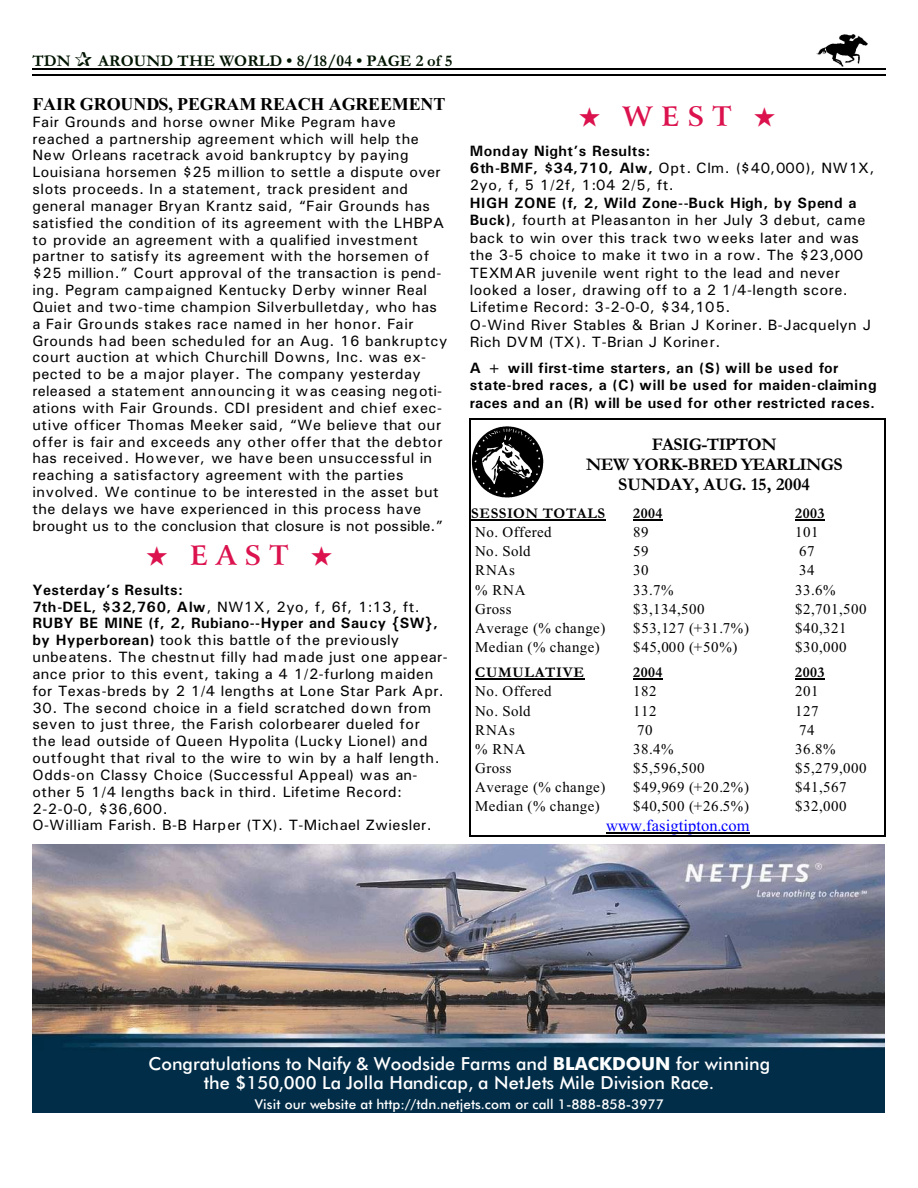
<style>
.page{position:relative;width:918px;height:1188px;background:#fff}
.page>*{position:absolute;margin:0;border:0;box-sizing:border-box;transform-origin:0 0}
.t1{font:700 27px "Arrus BT";letter-spacing:.295em;color:#db124d}
.t2{font:18px/19px "Futura Md BT";letter-spacing:.005em;color:#fff;text-align:center}
.t3{font:700 18px/20.1px "Garamond";letter-spacing:-.025em;color:#000;text-align:center}
.t4{font:700 18px "Times New Roman";letter-spacing:-.01em;color:#000}
.t5{font:700 16.5px "Garamond";letter-spacing:.005em;color:#001400}
.t6{font:16.5px "Times New Roman";letter-spacing:.005em;color:#00f}
.t7{font:15px/16.8px "Univers";letter-spacing:.03em;color:#000}
.t8{font:15px "Times New Roman";letter-spacing:.03em;color:#000}
.t9{font:700 15px/17.2px "Univers";letter-spacing:.04em;color:#000}
.t10{font:700 15px "Garamond";letter-spacing:.04em;color:#000}
.t11{font:13.5px "Futura Md BT";color:#fff}
.s1{font-weight:700}
</style>
<div class="page">
<img style="left:817px;top:35px;width:51px;height:31px">
<hr style="left:32px;top:68px;width:853px;height:1px;background:#000">
<hr style="left:32px;top:75px;width:853px;height:1px;background:#000">
<img style="left:32px;top:844px;width:852px;height:269px">
<img style="left:471px;top:427px;width:72px;height:70px">
<hr style="left:471px;top:519px;width:135px;height:1px;background:#000">
<hr style="left:633px;top:519px;width:30px;height:1px;background:#000">
<hr style="left:795px;top:519px;width:30px;height:1px;background:#000">
<hr style="left:475px;top:678px;width:109px;height:2px;background:#000">
<hr style="left:633px;top:678px;width:30px;height:2px;background:#000">
<hr style="left:795px;top:678px;width:30px;height:2px;background:#000">
<hr style="left:606px;top:833px;width:143px;height:1px;background:#000">
<hr style="left:470px;top:418px;width:1px;height:418px;background:#000">
<hr style="left:884px;top:418px;width:1px;height:418px;background:#000">
<hr style="left:470px;top:418px;width:415px;height:1px;background:#000">
<hr style="left:470px;top:835px;width:415px;height:1px;background:#000">
<p class="t5" style="left:32px;top:55px;width:40px">TDN</p>
<p class="t5" style="left:98px;top:55px;width:356px">AROUND THE WORLD • 8/18/04 • PAGE 2 of 5</p>
<p class="t4" style="left:32px;top:98px;width:415px">FAIR GROUNDS, PEGRAM REACH AGREEMENT</p>
<p class="t7" style="left:32px;top:114px;width:416px">Fair Grounds and horse owner Mike Pegram have reached a partnership agreement which will help the New Orleans racetrack avoid bankruptcy by paying Louisiana horsemen $25 million to settle a dispute over slots proceeds. In a statement, track president and general manager Bryan Krantz said, “Fair Grounds has satisfied the condition of its agreement with the LHBPA to provide an agreement with a qualified investment partner to satisfy its agreement with the horsemen of $25 million.” Court approval of the transaction is pend&shy;ing. Pegram campaigned Kentucky Derby winner Real Quiet and two-time champion Silverbulletday, who has a Fair Grounds stakes race named in her honor. Fair Grounds had been scheduled for an Aug. 16 bankruptcy court auction at which Churchill Downs, Inc. was ex&shy;pected to be a major player. The company yesterday released a statement announcing it was ceasing negoti&shy;ations with Fair Grounds. CDI president and chief exec&shy;utive officer Thomas Meeker said, “We believe that our offer is fair and exceeds any other offer that the debtor has received. However, we have been unsuccessful in reaching a satisfactory agreement with the parties involved. We continue to be interested in the asset but the delays we have experienced in this process have brought us to the conclusion that closure is not possible.”</p>
<h1 class="t1" style="left:146px;top:545px;width:188px">★ EAST ★</h1>
<p class="t7" style="left:32px;top:582px;width:417px"><span class="s1">Yesterday’s Results:<br>7th-DEL, $32,760, Alw</span>, NW1X, 2yo, f, 6f, 1:13, ft.<br><span class="s1">RUBY BE MINE (f, 2, Rubiano--Hyper and Saucy {SW}, by Hyperborean)</span> took this battle of the previously unbeatens. The chestnut filly had made just one appear&shy;ance prior to this event, taking a 4 1/2-furlong maiden for Texas-breds by 2 1/4 lengths at Lone Star Park Apr.</p>
<p class="t7" style="left:32px;top:700px;width:409px">30. The second choice in a field scratched down from seven to just three, the Farish colorbearer dueled for the lead outside of Queen Hypolita (Lucky Lionel) and outfought that rival to the wire to win by a half length.<br>Odds-on Classy Choice (Successful Appeal) was an&shy;other 5 1/4 lengths back in third. Lifetime Record:<br>2-2-0-0, $36,600.<br>O-William Farish. B-B Harper (TX). T-Michael Zwiesler.</p>
<h1 class="t1" style="left:579px;top:106px;width:198px">★ WEST ★</h1>
<p class="t7" style="left:470px;top:143px;width:406px;line-height:17.4px"><span class="s1">Monday Night’s Results:<br>6th-BMF, $34,710, Alw,</span> Opt. Clm. ($40,000), NW1X,<br>2yo, f, 5 1/2f, 1:04 2/5, ft.</p>
<p class="t7" style="left:470px;top:195px;width:403px;line-height:17.4px"><span class="s1">HIGH ZONE (f, 2, Wild Zone--Buck High, by Spend a Buck)</span>, fourth at Pleasanton in her July 3 debut, came back to win over this track two weeks later and was the 3-5 choice to make it two in a row. The $23,000<br>TEXMAR juvenile went right to the lead and never looked a loser, drawing off to a 2 1/4-length score.<br>Lifetime Record: 3-2-0-0, $34,105.<br>O-Wind River Stables &amp; Brian J Koriner. B-Jacquelyn J Rich DVM (TX). T-Brian J Koriner.</p>
<p class="t9" style="left:470px;top:361px;width:408px">A + will first-time starters, an (S) will be used for state-bred races, a (C) will be used for maiden-claiming races and an (R) will be used for other restricted races.</p>
<p class="t3" style="left:586px;top:436px;width:258px">FASIG-TIPTON<br>NEW YORK-BRED YEARLINGS<br>SUNDAY, AUG. 15, 2004</p>
<p class="t10" style="left:471px;top:508px;width:135px">SESSION TOTALS</p>
<p class="t10" style="left:633px;top:508px;width:31px">2004</p>
<p class="t10" style="left:795px;top:508px;width:31px">2003</p>
<p class="t8" style="left:475px;top:527px;width:78px">No. Offered</p>
<p class="t8" style="left:633px;top:527px;width:17px">89</p>
<p class="t8" style="left:795px;top:527px;width:25px">101</p>
<p class="t8" style="left:475px;top:546px;width:57px">No. Sold</p>
<p class="t8" style="left:633px;top:546px;width:17px">59</p>
<p class="t8" style="left:799px;top:546px;width:17px">67</p>
<p class="t8" style="left:475px;top:565px;width:41px">RNAs</p>
<p class="t8" style="left:633px;top:565px;width:17px">30</p>
<p class="t8" style="left:799px;top:565px;width:17px">34</p>
<p class="t8" style="left:475px;top:584px;width:52px">% RNA</p>
<p class="t8" style="left:633px;top:584px;width:42px">33.7%</p>
<p class="t8" style="left:795px;top:584px;width:42px">33.6%</p>
<p class="t8" style="left:475px;top:603px;width:38px">Gross</p>
<p class="t8" style="left:633px;top:603px;width:73px">$3,134,500</p>
<p class="t8" style="left:795px;top:603px;width:73px">$2,701,500</p>
<p class="t8" style="left:475px;top:622px;width:132px">Average (% change)</p>
<p class="t8" style="left:633px;top:622px;width:117px">$53,127 (+31.7%)</p>
<p class="t8" style="left:795px;top:622px;width:53px">$40,321</p>
<p class="t8" style="left:475px;top:642px;width:126px">Median (% change)</p>
<p class="t8" style="left:633px;top:642px;width:106px">$45,000 (+50%)</p>
<p class="t8" style="left:795px;top:642px;width:53px">$30,000</p>
<p class="t10" style="left:475px;top:667px;width:111px">CUMULATIVE</p>
<p class="t10" style="left:633px;top:667px;width:31px">2004</p>
<p class="t10" style="left:795px;top:667px;width:31px">2003</p>
<p class="t8" style="left:475px;top:686px;width:78px">No. Offered</p>
<p class="t8" style="left:633px;top:686px;width:25px">182</p>
<p class="t8" style="left:795px;top:686px;width:25px">201</p>
<p class="t8" style="left:475px;top:705px;width:57px">No. Sold</p>
<p class="t8" style="left:633px;top:705px;width:25px">112</p>
<p class="t8" style="left:795px;top:705px;width:25px">127</p>
<p class="t8" style="left:475px;top:724px;width:41px">RNAs</p>
<p class="t8" style="left:637px;top:724px;width:17px">70</p>
<p class="t8" style="left:799px;top:724px;width:17px">74</p>
<p class="t8" style="left:475px;top:743px;width:52px">% RNA</p>
<p class="t8" style="left:633px;top:743px;width:42px">38.4%</p>
<p class="t8" style="left:795px;top:743px;width:42px">36.8%</p>
<p class="t8" style="left:475px;top:763px;width:38px">Gross</p>
<p class="t8" style="left:633px;top:763px;width:73px">$5,596,500</p>
<p class="t8" style="left:795px;top:763px;width:73px">$5,279,000</p>
<p class="t8" style="left:475px;top:782px;width:132px">Average (% change)</p>
<p class="t8" style="left:633px;top:782px;width:117px">$49,969 (+20.2%)</p>
<p class="t8" style="left:795px;top:782px;width:53px">$41,567</p>
<p class="t8" style="left:475px;top:801px;width:126px">Median (% change)</p>
<p class="t8" style="left:633px;top:801px;width:117px">$40,500 (+26.5%)</p>
<p class="t8" style="left:795px;top:801px;width:53px">$32,000</p>
<p class="t6" style="left:606px;top:820px;width:145px">www.fasigtipton.com</p>
<p class="t2" style="left:148px;top:1056px;width:623px">Congratulations to Naify &amp; Woodside Farms and <span class="s1">BLACKDOUN</span> for winning the $150,000 La Jolla Handicap, a NetJets Mile Division Race.</p>
<p class="t11" style="left:255px;top:1099px;width:411px">Visit our website at http://tdn.netjets.com or call 1-888-858-3977</p>
</div>
